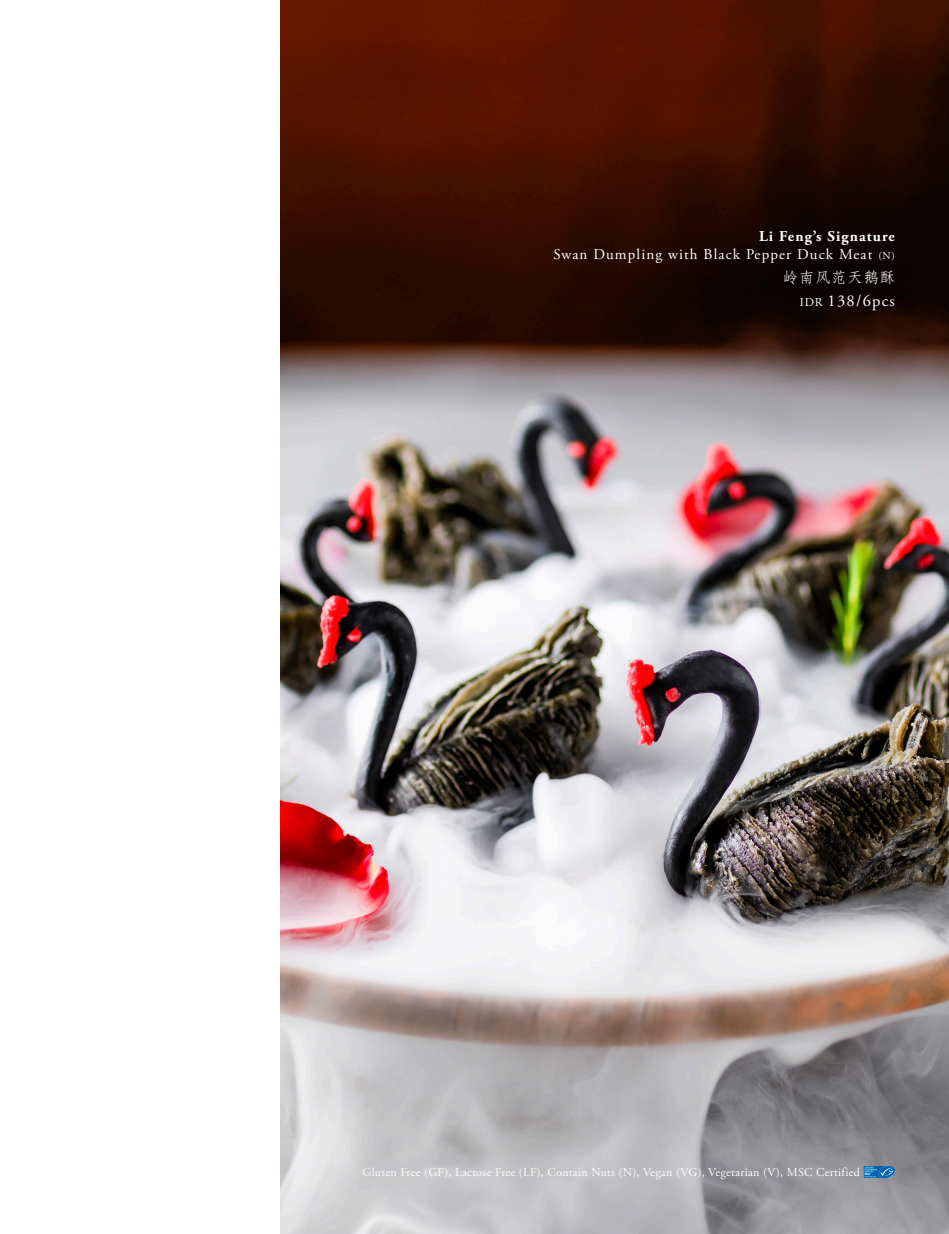
<style>
.page{position:relative;width:949px;height:1234px;background:#fff}
.page>*{position:absolute;margin:0;border:0;box-sizing:border-box;transform-origin:0 0}
.t1{font:16.5px "Adobe Garamond Pro";letter-spacing:.075em;color:#fff}
.DISCLAIMERS{font:15px "Adobe Garamond Pro";letter-spacing:.075em;color:#fff}
.DISCLAIMERS-2{font:700 15px "Adobe Garamond Pro";letter-spacing:.075em;color:#fff}
.t2{font:15px "Adobe Fangsong Std";letter-spacing:.075em;color:#fff}
.t3{font:12px "Adobe Garamond Pro";letter-spacing:.025em;color:#fff}
.s1{font-size:10.5px}
.s2{font-size:12px}
</style>
<div class="page">
<img style="left:281px;top:0;width:667px;height:1233px">
<img style="left:863px;top:1165px;width:31px;height:12px">
<p class="DISCLAIMERS-2" style="left:758px;top:227px;width:137px">Li Feng’s Signature</p>
<p class="DISCLAIMERS" style="left:553px;top:245px;width:343px">Swan Dumpling with Black Pepper Duck Meat <span class="s1">(N)</span></p>
<p class="t2" style="left:782px;top:268px;width:113px">岭南风范天鹅酥</p>
<p class="t1" style="left:799px;top:291px;width:97px"><span class="s2">IDR</span> 138/6pcs</p>
<p class="t3" style="left:362px;top:1164px;width:499px">Gluten Free (GF), Lactose Free (LF), Contain Nuts (N), Vegan (VG), Vegetarian (V), MSC Certified</p>
</div>
